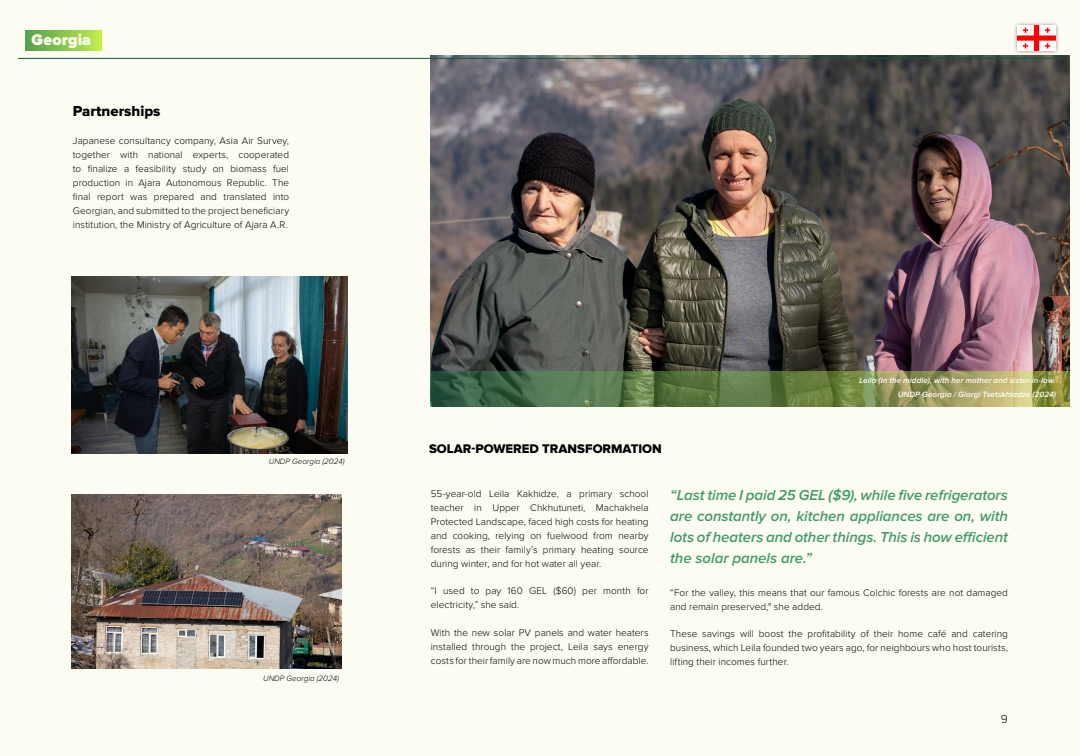
<style>
.page{position:relative;width:1080px;height:756px;background:#fcfcf3}
.page>*{position:absolute;margin:0;border:0;box-sizing:border-box;transform-origin:0 0}
.t1{font:900 16.2px "Proxima Nova";letter-spacing:.01em;color:#fdfef0}
.t2{font:italic 600 15px/21px "Proxima Nova";letter-spacing:-.005em;color:#429a68;text-align:justify}
.t3{font:15px "Proxima Nova Extrabld";color:#000}
.t4{font:13px "Proxima Nova Extrabld";color:#000}
.t5{font:300 12px "Proxima Nova";color:#000}
.t6{font:300 10px/14px "Proxima Nova";letter-spacing:.005em;color:#000;text-align:justify}
.t7{font:italic 600 8px/14px "Proxima Nova";letter-spacing:.01em;color:#fff;text-align:right}
.t8{font:italic 300 8px "Proxima Nova";color:#000}
</style>
<div class="page">
<img style="left:431px;top:55px;width:639px;height:316px">
<svg style="left:431px;top:371px;width:639px;height:36px;background:#6d834e"></svg>
<img style="left:71px;top:494px;width:270px;height:174px">
<img style="left:72px;top:277px;width:275px;height:176px">
<hr style="left:18px;top:58px;width:1044px;height:1px;background:#026238">
<div style="left:26px;top:30px;width:76px;height:20px;background:linear-gradient(to right,#54a052,#c0eb4a)"></div>
<div style="left:1013px;top:21px;width:47px;height:34px;background:#000;opacity:.49"></div>
<img style="left:1018px;top:26px;width:37px;height:25px">
<h1 class="t1" style="left:32px;top:30px;width:61px">Georgia</h1>
<h2 class="t3" style="left:73px;top:103px;width:89px">Partnerships</h2>
<p class="t6" style="left:73px;top:134px;width:218px">Japanese consultancy company, Asia Air Survey, together with national experts, cooperated to finalize a feasibility study on biomass fuel production in Ajara Autonomous Republic. The final report was prepared and translated into Georgian, and submitted to the project beneficiary institution, the Ministry of Agriculture of Ajara A.R.</p>
<p class="t8" style="left:269px;top:457px;width:77px">UNDP Georgia (2024)</p>
<p class="t8" style="left:263px;top:674px;width:77px">UNDP Georgia (2024)</p>
<p class="t7" style="left:859px;top:374px;width:198px">Leila (in the middle), with her mother and sister-in-law.<br>UNDP Georgia / Giorgi Tsetskhladze (2024)</p>
<h3 class="t4" style="left:429px;top:441px;width:234px">SOLAR-POWERED TRANSFORMATION</h3>
<p class="t6" style="left:431px;top:487px;width:219px">55-year-old Leila Kakhidze, a primary school teacher in Upper Chkhutuneti, Machakhela Protected Landscape, faced high costs for heating and cooking, relying on fuelwood from nearby forests as their family’s primary heating source during winter, and for hot water all year.</p>
<p class="t6" style="left:431px;top:584px;width:219px">“I used to pay 160 GEL ($60) per month for electricity,” she said.</p>
<p class="t6" style="left:431px;top:626px;width:219px">With the new solar PV panels and water heaters installed through the project, Leila says energy costs for their family are now much more affordable.</p>
<h2 class="t2" style="left:670px;top:485px;width:339px">“Last time I paid 25 GEL ($9), while five refrigerators are constantly on, kitchen appliances are on, with lots of heaters and other things. This is how efficient the solar panels are.”</h2>
<p class="t6" style="left:670px;top:586px;width:339px">“For the valley, this means that our famous Colchic forests are not damaged and remain preserved," she added.</p>
<p class="t6" style="left:670px;top:627px;width:339px">These savings will boost the profitability of their home café and catering business, which Leila founded two years ago, for neighbours who host tourists, lifting their incomes further.</p>
<p class="t5" style="left:1001px;top:713px;width:9px">9</p>
</div>
